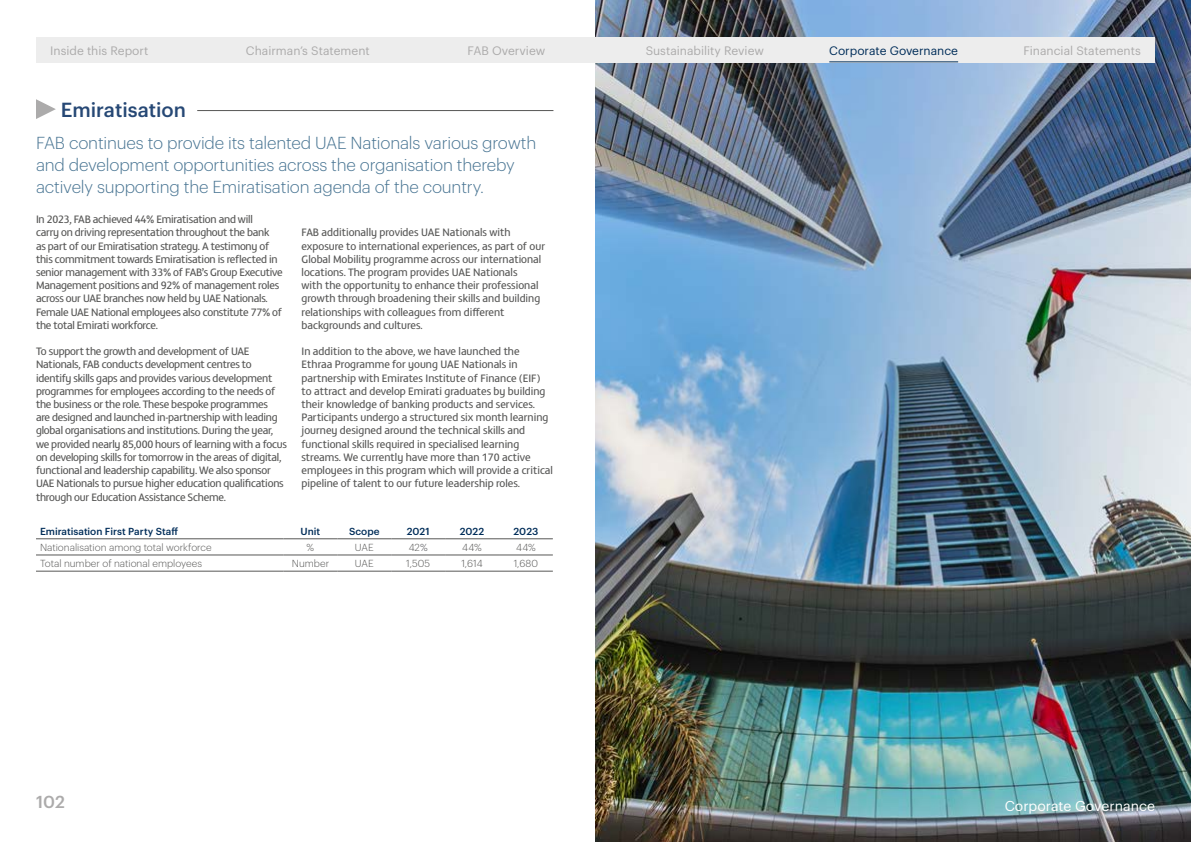
<style>
.page{position:relative;width:1191px;height:842px;background:#fff}
.page>*{position:absolute;margin:0;border:0;box-sizing:border-box;transform-origin:0 0}
.t1{font:500 20px "Graphik";color:#264875}
.t2{font:300 17px/22px "Graphik";letter-spacing:-.01em;color:#497593}
.t3{font:500 17px "Graphik";color:#acabab}
.t4{font:14px "Graphik";color:#fff}
.t5{font:12px "Graphik";color:#acabab}
.t6{font:12px "Graphik";color:#002d59}
.t7{font:11px/13.2px "FS Matthew";letter-spacing:-.02em;color:#575756}
.t8{font:11px/13.2px "FS Matthew";color:#575756}
.t9{font:300 10px "Graphik";color:#575756}
.t10{font:500 10px "Graphik";color:#002d59}
.s1{color:#4e4f54}
</style>
<div class="page">
<img style="left:595px;top:0;width:596px;height:842px">
<svg style="left:36px;top:99px;width:20px;height:20px"></svg>
<hr style="left:197px;top:110px;width:356px;height:1px;background:#575756">
<hr style="left:36px;top:555px;width:247px;height:1px;background:#575756">
<hr style="left:283px;top:555px;width:54px;height:1px;background:#575756">
<hr style="left:337px;top:555px;width:54px;height:1px;background:#575756">
<hr style="left:391px;top:555px;width:54px;height:1px;background:#575756">
<hr style="left:445px;top:555px;width:54px;height:1px;background:#575756">
<hr style="left:499px;top:555px;width:54px;height:1px;background:#575756">
<hr style="left:36px;top:538px;width:247px;height:1px;background:#575756">
<hr style="left:283px;top:538px;width:54px;height:1px;background:#575756">
<hr style="left:337px;top:538px;width:54px;height:1px;background:#575756">
<hr style="left:391px;top:538px;width:54px;height:1px;background:#575756">
<hr style="left:445px;top:538px;width:54px;height:1px;background:#575756">
<hr style="left:499px;top:538px;width:54px;height:1px;background:#575756">
<hr style="left:36px;top:571px;width:247px;height:1px;background:#575756">
<hr style="left:283px;top:571px;width:54px;height:1px;background:#575756">
<hr style="left:337px;top:571px;width:54px;height:1px;background:#575756">
<hr style="left:391px;top:571px;width:54px;height:1px;background:#575756">
<hr style="left:445px;top:571px;width:54px;height:1px;background:#575756">
<hr style="left:499px;top:571px;width:54px;height:1px;background:#575756">
<div style="left:36px;top:37px;width:1119px;height:25px;background:#ededed"></div>
<hr style="left:829px;top:61px;width:129px;height:1px;background:#002d59">
<p class="t5" style="left:50px;top:41px;width:100px">Inside this Report</p>
<p class="t5" style="left:246px;top:41px;width:125px">Chairman’s Statement</p>
<p class="t5" style="left:467px;top:41px;width:79px">FAB Overview</p>
<p class="t5" style="left:645px;top:41px;width:120px">Sustainability Review</p>
<p class="t6" style="left:829px;top:41px;width:130px">Corporate Governance</p>
<p class="t5" style="left:1023px;top:41px;width:119px">Financial Statements</p>
<h1 class="t1" style="left:61px;top:94px;width:127px">Emiratisation</h1>
<h2 class="t2" style="left:36px;top:130px;width:502px">FAB continues to provide its talented UAE Nationals various growth and development opportunities across the organisation thereby actively supporting the Emiratisation agenda of the country.</h2>
<p class="t7" style="left:36px;top:212px;width:248px">In 2023, FAB achieved 44% Emiratisation and will<br>carry on driving representation throughout the bank<br>as part of our Emiratisation strategy. A testimony of this commitment towards Emiratisation is reflected in senior management with 33% of FAB’s Group Executive Management positions and 92% of management roles across our UAE branches now held by UAE Nationals.<br>Female UAE National employees also constitute 77% of the total Emirati workforce.</p>
<p class="t7" style="left:36px;top:344px;width:253px">To support the growth and development of UAE Nationals, FAB conducts development centres to identify skills gaps and provides various development programmes for employees according to the needs of the business or the role. These bespoke programmes<br>are designed and launched in-partnership with leading global organisations and institutions. During the year, we provided nearly 85,000 hours of learning with a focus on developing skills for tomorrow in the areas of digital, functional and leadership capability. We also sponsor UAE Nationals to pursue higher education qualifications through our Education Assistance Scheme.</p>
<p class="t8" style="left:301px;top:225px;width:245px">FAB additionally provides UAE Nationals with exposure to international experiences, as part of our Global Mobility programme across our international locations. The program provides UAE Nationals<br>with the opportunity to enhance their professional growth through broadening their skills and building relationships with colleagues from different backgrounds and cultures.</p>
<p class="t8" style="left:301px;top:344px;width:253px">In addition to the above, we have launched the Ethraa Programme for young UAE Nationals in partnership with Emirates Institute of Finance (EIF) to attract and develop Emirati graduates by building their knowledge of banking products and services.<br>Participants undergo a structured six month learning journey designed around the technical skills and functional skills required in specialised learning streams. We currently have more than 170 active employees in this program which will provide a critical pipeline of talent to our future leadership roles.</p>
<p class="t10" style="left:40px;top:523px;width:140px">Emiratisation First Party Staff</p>
<p class="t10" style="left:301px;top:523px;width:21px">Unit</p>
<p class="t10" style="left:349px;top:523px;width:32px">Scope</p>
<p class="t10" style="left:407px;top:523px;width:24px">2021</p>
<p class="t10" style="left:460px;top:523px;width:26px">2022</p>
<p class="t10" style="left:513px;top:523px;width:26px">2023</p>
<p class="t9" style="left:40px;top:540px;width:173px">Nationalisation among total workforce</p>
<p class="t9" style="left:307px;top:540px;width:9px">%</p>
<p class="t9" style="left:355px;top:540px;width:20px">UAE</p>
<p class="t9" style="left:409px;top:540px;width:20px">42<span class="s1">%</span></p>
<p class="t9" style="left:462px;top:540px;width:21px">44%</p>
<p class="t9" style="left:516px;top:540px;width:21px">44%</p>
<p class="t9" style="left:40px;top:556px;width:164px">Total number of national employees</p>
<p class="t9" style="left:292px;top:556px;width:39px">Number</p>
<p class="t9" style="left:355px;top:556px;width:20px">UAE</p>
<p class="t9" style="left:406px;top:556px;width:25px">1,505</p>
<p class="t9" style="left:461px;top:556px;width:23px">1,614</p>
<p class="t9" style="left:514px;top:556px;width:26px">1,680</p>
<h2 class="t3" style="left:36px;top:789px;width:30px">102</h2>
<p class="t4" style="left:1004px;top:795px;width:152px">Corporate Governance</p>
</div>
